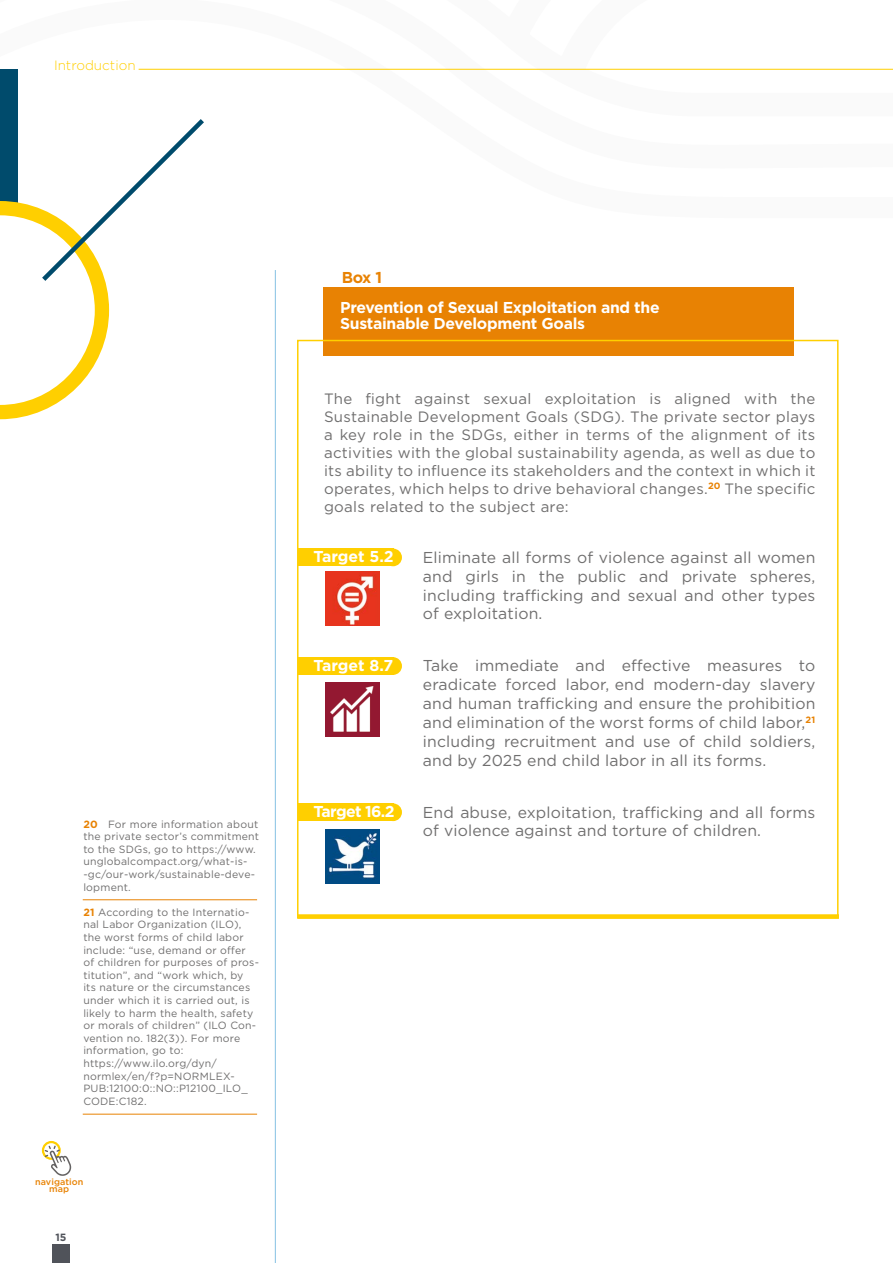
<style>
.page{position:relative;width:893px;height:1263px;background:#fff}
.page>*{position:absolute;margin:0;border:0;box-sizing:border-box;transform-origin:0 0}
.t1{font:15.75px/18.9px "Gotham";letter-spacing:.01em;color:#706f6f;text-align:justify}
.t2{font:700 15.75px/15.9px "Gotham";letter-spacing:-.02em;color:#fff}
.t3{font:700 15.75px "Gotham";letter-spacing:-.04em;color:#fff}
.t4{font:700 15.75px "Gotham";color:#e88203}
.t5{font:15px/18.1px "Gotham";letter-spacing:.02em;color:#706f6f;text-align:justify}
.t6{font:300 13.5px "Gotham";color:#ffcf00}
.t7{font:10.5px/12.6px "Gotham";letter-spacing:.02em;color:#706f6f}
.t8{font:700 10.5px "Gotham";color:#50535a}
.t9{font:500 9px/7.5px "Gotham";letter-spacing:.01em;color:#e88203;text-align:center}
.s1{font-weight:700;color:#e88203}
</style>
<div class="page">
<hr style="left:139px;top:69px;width:754px;height:1px;background:#ffcf00">
<div style="left:0;top:70px;width:18px;height:145px;background:#004b6c"></div>
<svg style="left:0;top:119px;width:204px;height:300px"></svg>
<div style="left:52px;top:1244px;width:18px;height:19px;background:#50535a"></div>
<hr style="left:275px;top:270px;width:1px;height:993px;background:#85c1e3">
<div style="left:323px;top:287px;width:471px;height:68px;background:#e88203"></div>
<div style="left:297px;top:914px;width:542px;height:5px;background:#ffcf00"></div>
<hr style="left:83px;top:1114px;width:174px;height:1px;background:#e88203">
<hr style="left:83px;top:899px;width:174px;height:1px;background:#e88203">
<div style="left:298px;top:803px;width:95px;height:18px;background:#ffcf00"></div>
<div style="left:384px;top:803px;width:18px;height:18px;background:#ffcf00;border-radius:50%"></div>
<img style="left:325px;top:829px;width:54px;height:54px">
<div style="left:298px;top:657px;width:95px;height:18px;background:#ffcf00"></div>
<div style="left:384px;top:657px;width:18px;height:18px;background:#ffcf00;border-radius:50%"></div>
<img style="left:326px;top:682px;width:54px;height:54px">
<div style="left:298px;top:549px;width:95px;height:17px;background:#ffcf00"></div>
<div style="left:384px;top:549px;width:18px;height:17px;background:#ffcf00;border-radius:50%"></div>
<img style="left:326px;top:572px;width:54px;height:54px">
<div style="left:42px;top:1141px;width:19px;height:19px;border:2px solid #ffcf00;border-radius:50%"></div>
<svg style="left:45px;top:1145px;width:26px;height:31px"></svg>
<p class="t6" style="left:54px;top:57px;width:83px">Introduction</p>
<p class="t7" style="left:83px;top:817px;width:177px"><span class="s1">20</span> For more information about the private sector’s commitment to the SDGs, go to https://www. unglobalcompact.org/what-is--gc/our-work/sustainable-deve&shy;lopment.</p>
<p class="t7" style="left:83px;top:905px;width:177px"><span class="s1">21</span> According to the Internatio&shy;nal Labor Organization (ILO), the worst forms of child labor include: “use, demand or offer of children for purposes of pros&shy;titution”, and “work which, by<br>its nature or the circumstances under which it is carried out, is likely to harm the health, safety or morals of children” (ILO Con&shy;vention no. 182(3)). For more information, go to: https://www.ilo.org/dyn/ normlex/en/f?p=NORMLEX-<br>PUB:12100:0::NO::P12100_ILO_<br>CODE:C182.</p>
<p class="t9" style="left:35px;top:1178px;width:50px">navigation map</p>
<p class="t8" style="left:56px;top:1230px;width:13px">15</p>
<h1 class="t4" style="left:342px;top:267px;width:42px">Box 1</h1>
<h1 class="t2" style="left:340px;top:300px;width:321px">Prevention of Sexual Exploitation and the<br>Sustainable Development Goals</h1>
<p class="t5" style="left:324px;top:389px;width:493px">The fight against sexual exploitation is aligned with the Sustainable Development Goals (SDG). The private sector plays a key role in the SDGs, either in terms of the alignment of its activities with the global sustainability agenda, as well as due to its ability to influence its stakeholders and the context in which it operates, which helps to drive behavioral changes.<sup>20</sup> The specific goals related to the subject are:</p>
<h1 class="t2" style="left:314px;top:549px;width:82px">Target 5.2</h1>
<h1 class="t1" style="left:423px;top:547px;width:394px">Eliminate all forms of violence against all women and girls in the public and private spheres, including trafficking and sexual and other types of exploitation.</h1>
<h1 class="t2" style="left:314px;top:657px;width:81px">Target 8.7</h1>
<p class="t1" style="left:423px;top:656px;width:394px">Take immediate and effective measures to eradicate forced labor, end modern-day slavery and human trafficking and ensure the prohibition and elimination of the worst forms of child labor,<sup>21 </sup>including recruitment and use of child soldiers, and by 2025 end child labor in all its forms.</p>
<h1 class="t3" style="left:314px;top:801px;width:82px">Target 16.2</h1>
<h1 class="t1" style="left:423px;top:802px;width:394px">End abuse, exploitation, trafficking and all forms of violence against and torture of children.</h1>
</div>
